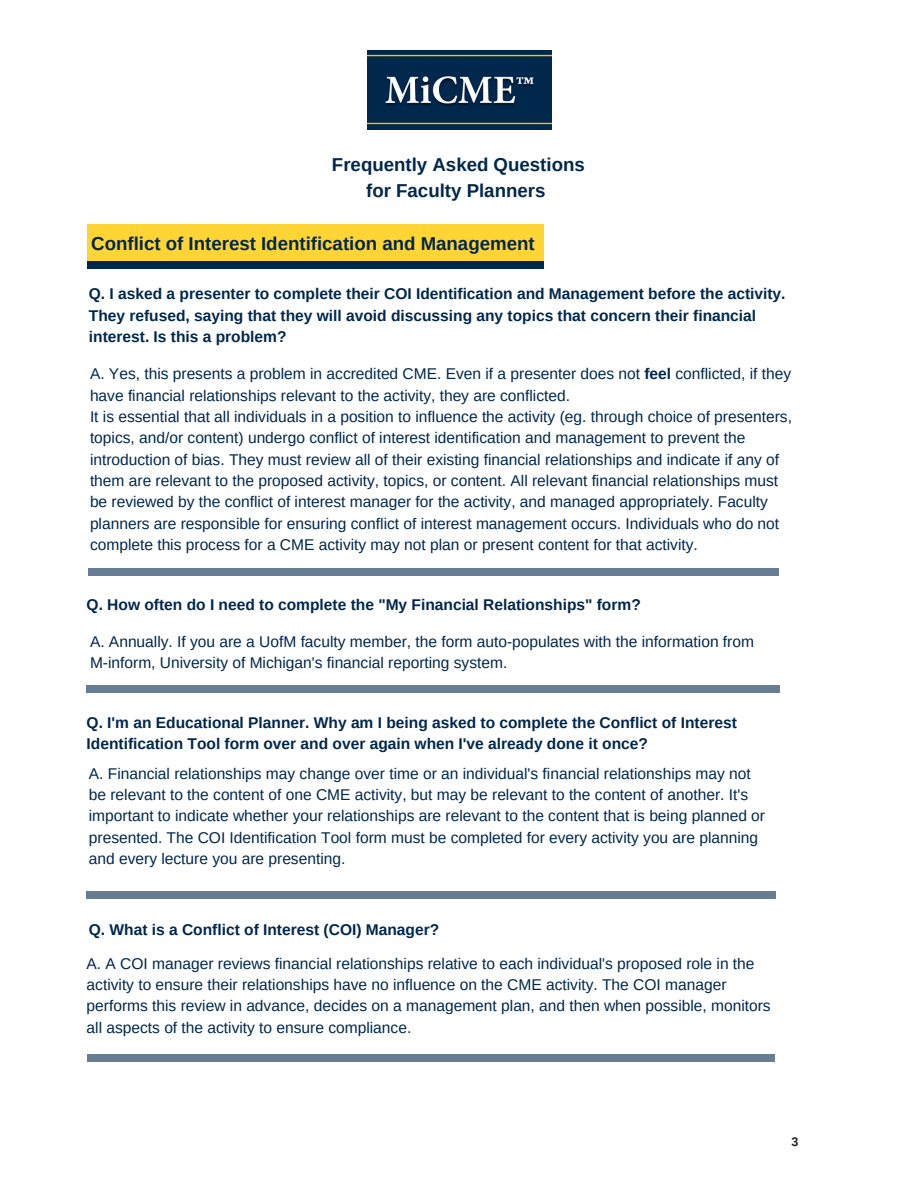
<style>
.page{position:relative;width:918px;height:1188px;background:#fff}
.page>*{position:absolute;margin:0;border:0;box-sizing:border-box;transform-origin:0 0}
.t1{font:700 18.75px/25.8px "Arimo";color:#00274c;text-align:center}
.t2{font:15.6px/21.3px "Arimo";color:#00274c}
.t3{font:700 15.6px/21.3px "Arimo";color:#00274c}
.t4{font:700 12.45px "Arimo";color:#222}
.s1{font-weight:700}
</style>
<div class="page">
<div style="left:87px;top:224px;width:456px;height:42px;background:#ffd435"></div>
<div style="left:86px;top:685px;width:46px;height:8px;background:#667d93"></div>
<div style="left:734px;top:685px;width:46px;height:8px;background:#667d93"></div>
<div style="left:130px;top:685px;width:317px;height:8px;background:#667d93"></div>
<div style="left:446px;top:685px;width:290px;height:8px;background:#667d93"></div>
<div style="left:88px;top:568px;width:46px;height:8px;background:#667d93"></div>
<div style="left:733px;top:568px;width:46px;height:8px;background:#667d93"></div>
<div style="left:133px;top:568px;width:316px;height:8px;background:#667d93"></div>
<div style="left:449px;top:568px;width:286px;height:8px;background:#667d93"></div>
<div style="left:86px;top:891px;width:46px;height:8px;background:#667d93"></div>
<div style="left:730px;top:891px;width:46px;height:8px;background:#667d93"></div>
<div style="left:130px;top:891px;width:317px;height:8px;background:#667d93"></div>
<div style="left:447px;top:891px;width:284px;height:8px;background:#667d93"></div>
<div style="left:87px;top:261px;width:46px;height:8px;background:#00274c"></div>
<div style="left:498px;top:261px;width:46px;height:8px;background:#00274c"></div>
<div style="left:131px;top:261px;width:318px;height:8px;background:#00274c"></div>
<div style="left:448px;top:261px;width:52px;height:8px;background:#00274c"></div>
<img style="left:368px;top:51px;width:183px;height:78px">
<div style="left:87px;top:1054px;width:46px;height:8px;background:#667d93"></div>
<div style="left:729px;top:1054px;width:46px;height:8px;background:#667d93"></div>
<div style="left:131px;top:1054px;width:318px;height:8px;background:#667d93"></div>
<div style="left:448px;top:1054px;width:282px;height:8px;background:#667d93"></div>
<p class="t1" style="left:332px;top:152px;width:254px">Frequently Asked Questions for Faculty Planners</p>
<p class="t1" style="left:91px;top:230px;width:445px">Conflict of Interest Identification and Management</p>
<p class="t3" style="left:89px;top:283px;width:698px">Q. I asked a presenter to complete their COI Identification and Management before the activity.<br>They refused, saying that they will avoid discussing any topics that concern their financial interest. Is this a problem?</p>
<p class="t2" style="left:90px;top:363px;width:704px">A. Yes, this presents a problem in accredited CME. Even if a presenter does not <span class="s1">feel</span> conflicted, if they have financial relationships relevant to the activity, they are conflicted.<br>It is essential that all individuals in a position to influence the activity (eg. through choice of presenters, topics, and/or content) undergo conflict of interest identification and management to prevent the introduction of bias. They must review all of their existing financial relationships and indicate if any of them are relevant to the proposed activity, topics, or content. All relevant financial relationships must be reviewed by the conflict of interest manager for the activity, and managed appropriately. Faculty planners are responsible for ensuring conflict of interest management occurs. Individuals who do not complete this process for a CME activity may not plan or present content for that activity.</p>
<p class="t3" style="left:87px;top:594px;width:556px">Q. How often do I need to complete the "My Financial Relationships" form?</p>
<p class="t2" style="left:90px;top:631px;width:666px">A. Annually. If you are a UofM faculty member, the form auto-populates with the information from<br>M-inform, University of Michigan's financial reporting system.</p>
<p class="t3" style="left:87px;top:712px;width:652px">Q. I'm an Educational Planner. Why am I being asked to complete the Conflict of Interest<br>Identification Tool form over and over again when I've already done it once?</p>
<p class="t2" style="left:89px;top:762px;width:678px">A. Financial relationships may change over time or an individual's financial relationships may not be relevant to the content of one CME activity, but may be relevant to the content of another. It's important to indicate whether your relationships are relevant to the content that is being planned or presented. The COI Identification Tool form must be completed for every activity you are planning and every lecture you are presenting.</p>
<p class="t3" style="left:89px;top:919px;width:352px">Q. What is a Conflict of Interest (COI) Manager?</p>
<p class="t2" style="left:87px;top:953px;width:686px">A. A COI manager reviews financial relationships relative to each individual's proposed role in the activity to ensure their relationships have no influence on the CME activity. The COI manager performs this review in advance, decides on a management plan, and then when possible, monitors all aspects of the activity to ensure compliance.</p>
<p class="t4" style="left:791px;top:1135px;width:8px">3</p>
</div>
